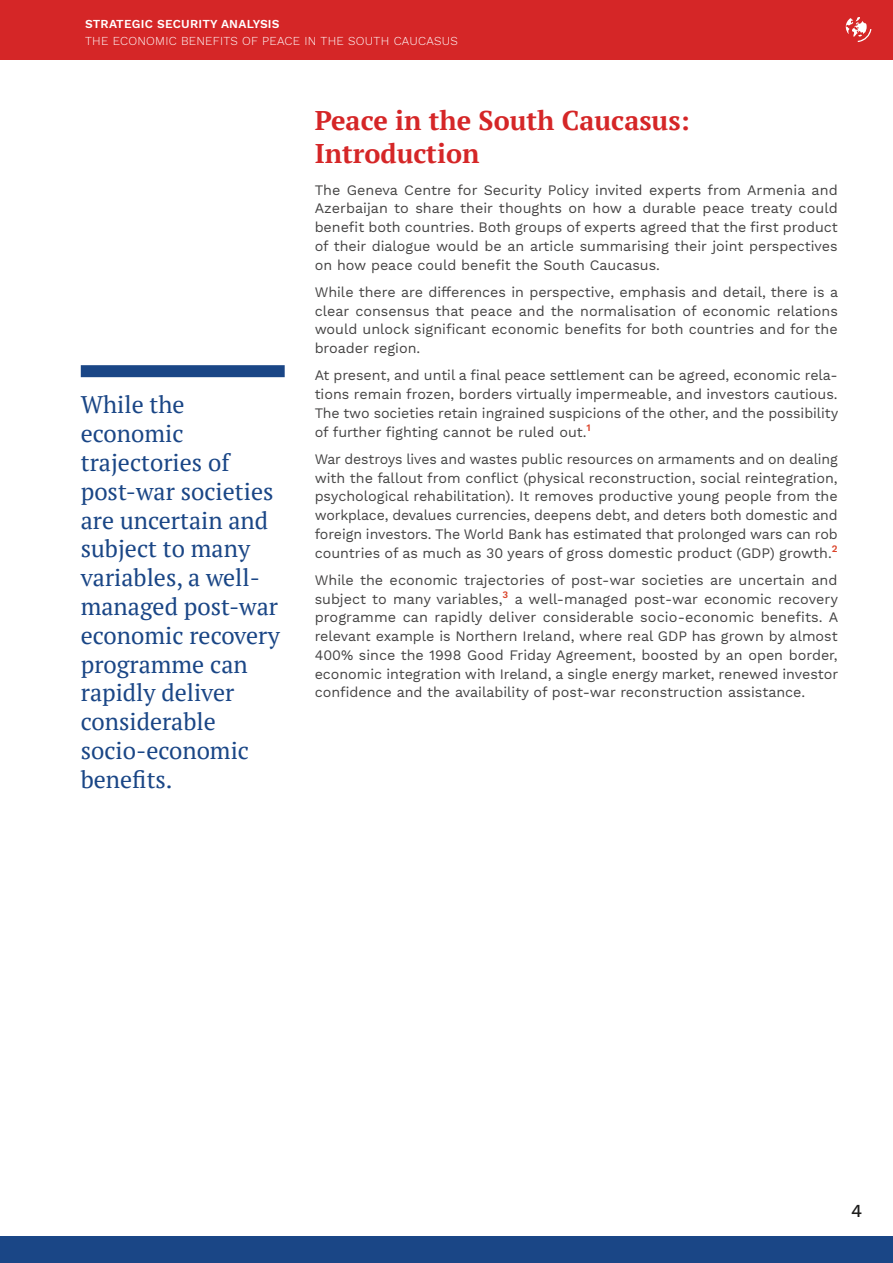
<style>
.page{position:relative;width:893px;height:1263px;background:#fff}
.page>*{position:absolute;margin:0;border:0;box-sizing:border-box;transform-origin:0 0}
.Title_1{font:700 27px/33px "PT Serif";color:#d52627}
.Quotes{font:24px/28.8px "PT Serif";color:#1a4686}
.t1{font:500 18px "Work Sans";color:#1c1c1b}
.BODY_COPY{font:14.25px/18.8px "Work Sans";color:#434242;text-align:justify}
.t2{font:300 12px "Work Sans";letter-spacing:.02em;color:#fff}
.t3{font:600 12px "Work Sans";letter-spacing:.02em;color:#fff}
</style>
<div class="page">
<div style="left:0;top:0;width:893px;height:60px;background:#d52627"></div>
<div style="left:0;top:1236px;width:893px;height:27px;background:#1a4686"></div>
<svg style="left:846px;top:17px;width:25px;height:25px"></svg>
<div style="left:81px;top:365px;width:204px;height:12px;background:#1a4686"></div>
<p class="t3" style="left:85px;top:17px;width:196px">STRATEGIC SECURITY ANALYSIS</p>
<p class="t2" style="left:85px;top:34px;width:374px">THE ECONOMIC BENEFITS OF PEACE IN THE SOUTH CAUCASUS</p>
<p class="Quotes" style="left:81px;top:390px;width:201px">While the economic trajectories of post-war societies are uncertain and subject to many variables, a well&shy;managed post-war economic recovery programme can rapidly deliver considerable socio-economic benefits.</p>
<p class="Title_1" style="left:315px;top:104px;width:377px">Peace in the South Caucasus:<br>Introduction</p>
<p class="BODY_COPY" style="left:315px;top:181px;width:525px">The Geneva Centre for Security Policy invited experts from Armenia and Azerbaijan to share their thoughts on how a durable peace treaty could benefit both countries. Both groups of experts agreed that the first product of their dialogue would be an article summarising their joint perspectives on how peace could benefit the South Caucasus.</p>
<p class="BODY_COPY" style="left:315px;top:283px;width:525px">While there are differences in perspective, emphasis and detail, there is a clear consensus that peace and the normalisation of economic relations would unlock significant economic benefits for both countries and for the broader region.</p>
<p class="BODY_COPY" style="left:315px;top:367px;width:525px">At present, and until a final peace settlement can be agreed, economic rela&shy;tions remain frozen, borders virtually impermeable, and investors cautious.<br>The two societies retain ingrained suspicions of the other, and the possibility of further fighting cannot be ruled out.<sup>1</sup></p>
<p class="BODY_COPY" style="left:315px;top:450px;width:525px">War destroys lives and wastes public resources on armaments and on dealing with the fallout from conflict (physical reconstruction, social reintegration, psychological rehabilitation). It removes productive young people from the workplace, devalues currencies, deepens debt, and deters both domestic and foreign investors. The World Bank has estimated that prolonged wars can rob countries of as much as 30 years of gross domestic product (GDP) growth.<sup>2</sup></p>
<p class="BODY_COPY" style="left:315px;top:571px;width:525px">While the economic trajectories of post-war societies are uncertain and subject to many variables,<sup>3</sup> a well-managed post-war economic recovery programme can rapidly deliver considerable socio-economic benefits. A relevant example is Northern Ireland, where real GDP has grown by almost 400% since the 1998 Good Friday Agreement, boosted by an open border, economic integration with Ireland, a single energy market, renewed investor confidence and the availability of post-war reconstruction assistance.</p>
<p class="t1" style="left:851px;top:1201px;width:13px">4</p>
</div>
